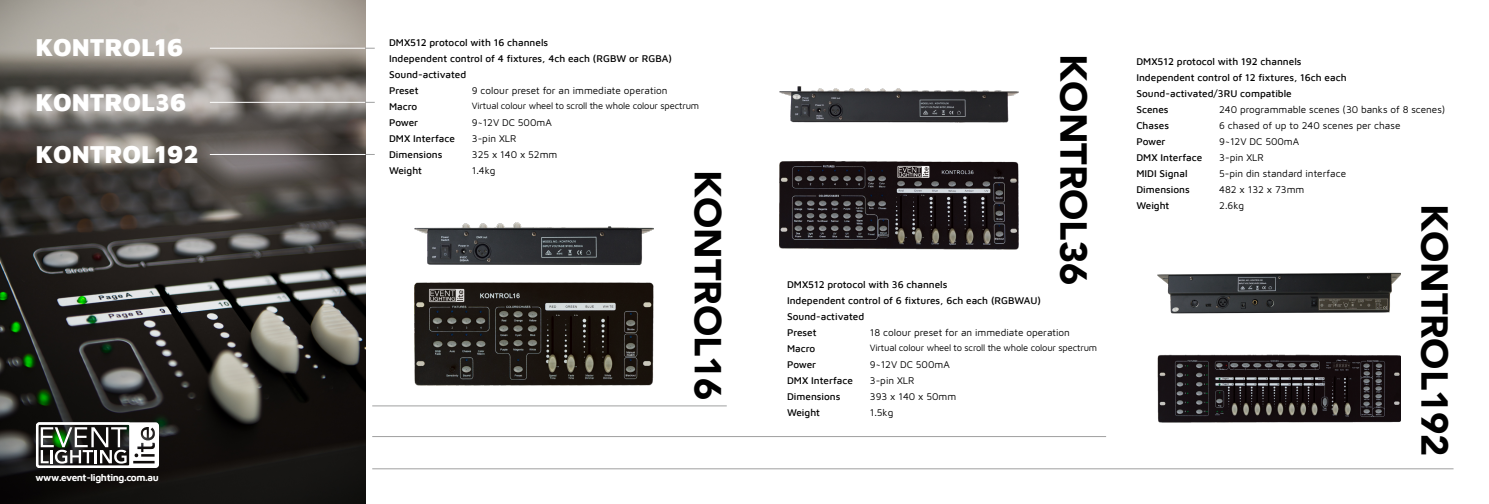
<style>
.page{position:relative;width:1489px;height:504px;background:#fff}
.page>*{position:absolute;margin:0;border:0;box-sizing:border-box;transform-origin:0 0}
.t1{font:900 37.5px "Avenir";color:#000}
.t2{font:900 25px/54.5px "Maven Pro";color:#fff}
.t3{font:500 10px/16px "Maven Pro";color:#000}
.t4{font:10px "Maven Pro";color:#000}
.t5{font:700 10px "Maven Pro";letter-spacing:-.04em;color:#fff}
.t6{font:9.38px "Maven Pro";letter-spacing:-.02em;color:#000}
</style>
<div class="page">
<img style="left:0;top:0;width:365px;height:503px">
<img style="left:780px;top:161px;width:238px;height:89px">
<img style="left:415px;top:282px;width:238px;height:104px">
<img style="left:1157px;top:354px;width:243px;height:69px">
<img style="left:780px;top:86px;width:238px;height:37px">
<img style="left:415px;top:222px;width:238px;height:44px">
<img style="left:1157px;top:272px;width:243px;height:42px">
<hr style="left:372px;top:436px;width:734px;height:1px;background:#9fa0a0">
<hr style="left:372px;top:405px;width:354px;height:1px;background:#9fa0a0">
<hr style="left:372px;top:468px;width:1081px;height:1px;background:#9fa0a0">
<hr style="left:210px;top:48px;width:155px;height:1px;background:#fff">
<hr style="left:210px;top:102px;width:155px;height:1px;background:#fff">
<hr style="left:210px;top:154px;width:155px;height:1px;background:#fff">
<svg style="left:41px;top:425px;width:115px;height:39px"></svg>
<div style="left:36px;top:422px;width:123px;height:45px;border:2px solid #fff;border-radius:2px"></div>
<h2 class="t2" style="left:35px;top:19px;width:152px">KONTROL16<br>KONTROL36</h2>
<h2 class="t2" style="left:35px;top:125px;width:165px">KONTROL192</h2>
<p class="t5" style="left:35px;top:469px;width:125px">www.event-lighting.com.au</p>
<p class="t3" style="left:389px;top:34px;width:284px">DMX512 protocol with 16 channels<br>Independent control of 4 fixtures, 4ch each (RGBW or RGBA)<br>Sound-activated<br>Preset</p>
<p class="t4" style="left:472px;top:84px;width:197px">9 colour preset for an immediate operation</p>
<p class="t3" style="left:389px;top:98px;width:30px">Macro</p>
<p class="t6" style="left:472px;top:100px;width:229px">Virtual colour wheel to scroll the whole colour spectrum</p>
<p class="t3" style="left:389px;top:114px;width:31px">Power</p>
<p class="t4" style="left:472px;top:116px;width:81px">9~12V DC 500mA</p>
<p class="t3" style="left:389px;top:130px;width:67px">DMX Interface</p>
<p class="t4" style="left:472px;top:131px;width:46px">3-pin XLR</p>
<p class="t3" style="left:389px;top:146px;width:55px">Dimensions</p>
<p class="t4" style="left:472px;top:147px;width:87px">325 x 140 x 52mm</p>
<p class="t3" style="left:389px;top:162px;width:35px">Weight</p>
<p class="t4" style="left:472px;top:163px;width:25px">1.4kg</p>
<h1 class="t1" style="left:740px;top:170px;width:232px;rotate:90deg">KONTROL16</h1>
<h1 class="t1" style="left:1105px;top:54px;width:232px;rotate:90deg">KONTROL36</h1>
<p class="t3" style="left:787px;top:275px;width:255px">DMX512 protocol with 36 channels<br>Independent control of 6 fixtures, 6ch each (RGBWAU)<br>Sound-activated<br>Preset</p>
<p class="t4" style="left:869px;top:325px;width:202px">18 colour preset for an immediate operation</p>
<p class="t3" style="left:787px;top:339px;width:30px">Macro</p>
<p class="t6" style="left:869px;top:341px;width:229px">Virtual colour wheel to scroll the whole colour spectrum</p>
<p class="t3" style="left:787px;top:355px;width:31px">Power</p>
<p class="t4" style="left:869px;top:357px;width:81px">9~12V DC 500mA</p>
<p class="t3" style="left:787px;top:371px;width:67px">DMX Interface</p>
<p class="t4" style="left:869px;top:373px;width:46px">3-pin XLR</p>
<p class="t3" style="left:787px;top:387px;width:55px">Dimensions</p>
<p class="t4" style="left:869px;top:389px;width:88px">393 x 140 x 50mm</p>
<p class="t3" style="left:787px;top:403px;width:35px">Weight</p>
<p class="t4" style="left:869px;top:405px;width:25px">1.5kg</p>
<p class="t3" style="left:1136px;top:53px;width:212px">DMX512 protocol with 192 channels<br>Independent control of 12 fixtures, 16ch each<br>Sound-activated/3RU compatible<br>Scenes</p>
<p class="t4" style="left:1219px;top:102px;width:227px">240 programmable scenes (30 banks of 8 scenes)</p>
<p class="t3" style="left:1136px;top:116px;width:34px">Chases</p>
<p class="t4" style="left:1219px;top:118px;width:183px">6 chased of up to 240 scenes per chase</p>
<p class="t3" style="left:1136px;top:132px;width:31px">Power</p>
<p class="t4" style="left:1219px;top:134px;width:81px">9~12V DC 500mA</p>
<p class="t3" style="left:1136px;top:148px;width:67px">DMX Interface</p>
<p class="t4" style="left:1219px;top:150px;width:46px">3-pin XLR</p>
<p class="t3" style="left:1136px;top:164px;width:53px">MIDI Signal</p>
<p class="t4" style="left:1219px;top:166px;width:128px">5-pin din standard interface</p>
<p class="t3" style="left:1136px;top:180px;width:55px">Dimensions</p>
<p class="t4" style="left:1219px;top:182px;width:87px">482 x 132 x 73mm</p>
<p class="t3" style="left:1136px;top:196px;width:35px">Weight</p>
<p class="t4" style="left:1219px;top:198px;width:27px">2.6kg</p>
<h1 class="t1" style="left:1466px;top:203px;width:254px;rotate:90deg">KONTROL192</h1>
</div>
